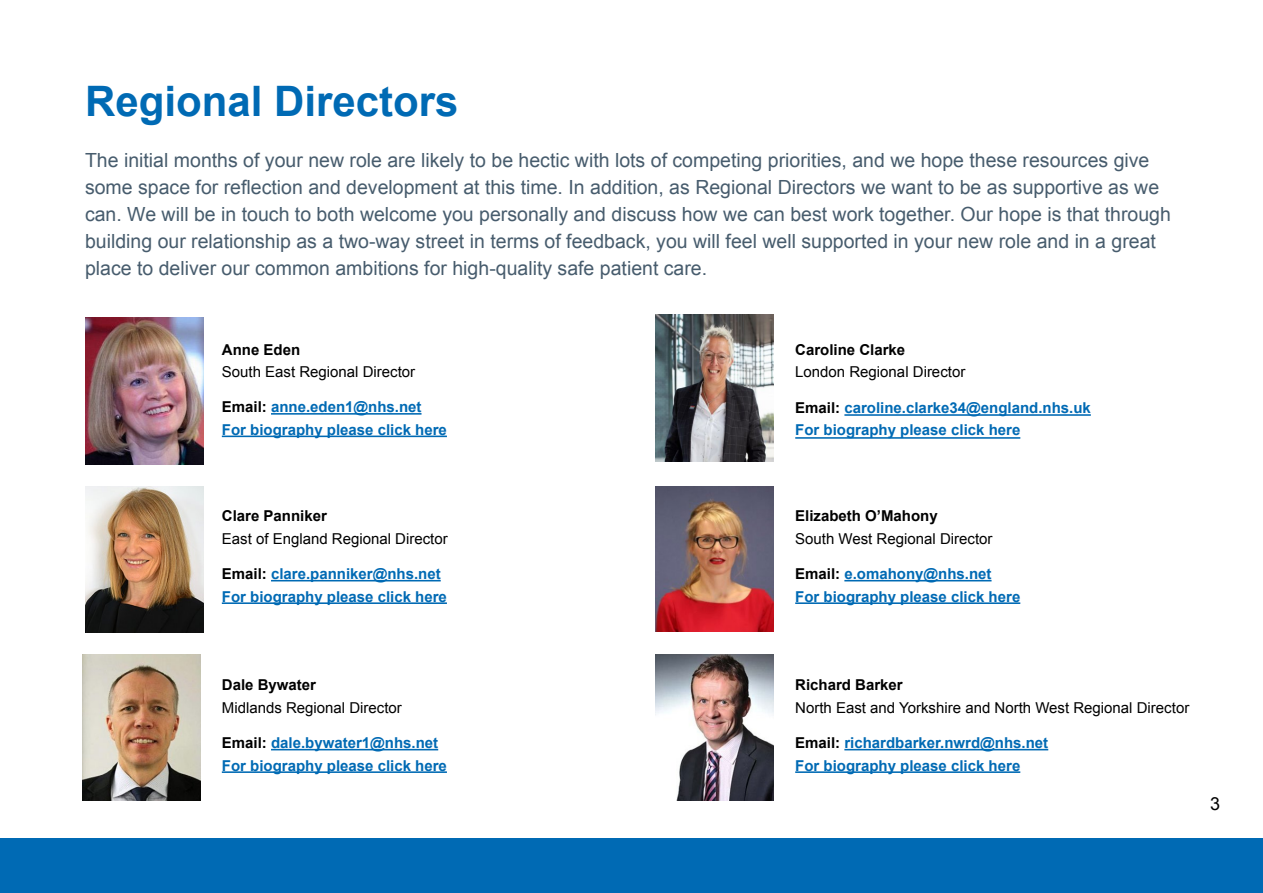
<style>
.page{position:relative;width:1263px;height:893px;background:#fff}
.page>*{position:absolute;margin:0;border:0;box-sizing:border-box;transform-origin:0 0}
.t1{font:700 42px "Arial";color:#006ab4}
.t2{font:19.5px/27px "Arial";color:#475c6d}
.t3{font:18px "Arial";color:#000}
.t4{font:700 15px/22.5px "Arial";color:#006ab4}
.t5{font:15px "Arial";color:#000}
.t6{font:700 15px "Arial";color:#000}
.s1{color:#000}
</style>
<div class="page">
<div style="left:0;top:839px;width:1263px;height:54px;background:#006ab4"></div>
<hr style="left:271px;top:413px;width:150px;height:2px;background:#006ab4">
<hr style="left:222px;top:436px;width:225px;height:1px;background:#006ab4">
<hr style="left:795px;top:437px;width:225px;height:2px;background:#006ab4">
<hr style="left:844px;top:414px;width:247px;height:2px;background:#006ab4">
<hr style="left:271px;top:580px;width:170px;height:1px;background:#006ab4">
<hr style="left:222px;top:602px;width:225px;height:2px;background:#006ab4">
<hr style="left:844px;top:580px;width:147px;height:1px;background:#006ab4">
<hr style="left:795px;top:602px;width:225px;height:2px;background:#006ab4">
<hr style="left:271px;top:749px;width:167px;height:1px;background:#006ab4">
<hr style="left:222px;top:771px;width:225px;height:2px;background:#006ab4">
<hr style="left:844px;top:749px;width:204px;height:1px;background:#006ab4">
<hr style="left:795px;top:771px;width:225px;height:2px;background:#006ab4">
<img style="left:85px;top:318px;width:118px;height:146px">
<img style="left:85px;top:486px;width:118px;height:146px">
<img style="left:82px;top:655px;width:119px;height:146px">
<img style="left:656px;top:486px;width:117px;height:146px">
<img style="left:656px;top:655px;width:117px;height:145px">
<img style="left:656px;top:315px;width:117px;height:146px">
<h1 class="t1" style="left:85px;top:73px;width:375px">Regional Directors</h1>
<p class="t2" style="left:85px;top:147px;width:1087px">The initial months of your new role are likely to be hectic with lots of competing priorities, and we hope these resources give some space for reflection and development at this time. In addition, as Regional Directors we want to be as supportive as we can. We will be in touch to both welcome you personally and discuss how we can best work together. Our hope is that through building our relationship as a two-way street in terms of feedback, you will feel well supported in your new role and in a great place to deliver our common ambitions for high-quality safe patient care.</p>
<p class="t6" style="left:222px;top:339px;width:80px">Anne Eden</p>
<p class="t5" style="left:222px;top:362px;width:195px">South East Regional Director</p>
<p class="t4" style="left:222px;top:396px;width:227px"><span class="s1">Email:</span> anne.eden1@nhs.net<br>For biography please click here</p>
<p class="t6" style="left:222px;top:506px;width:107px">Clare Panniker</p>
<p class="t5" style="left:222px;top:529px;width:227px">East of England Regional Director</p>
<p class="t4" style="left:222px;top:563px;width:227px"><span class="s1">Email:</span> clare.panniker@nhs.net<br>For biography please click here</p>
<p class="t6" style="left:795px;top:339px;width:112px">Caroline Clarke</p>
<p class="t5" style="left:795px;top:362px;width:172px">London Regional Director</p>
<p class="t4" style="left:795px;top:396px;width:297px"><span class="s1">Email:</span> caroline.clarke34@england.nhs.uk<br>For biography please click here</p>
<p class="t6" style="left:795px;top:506px;width:144px">Elizabeth O’Mahony</p>
<p class="t5" style="left:795px;top:529px;width:199px">South West Regional Director</p>
<p class="t4" style="left:795px;top:563px;width:227px"><span class="s1">Email:</span> e.omahony@nhs.net<br>For biography please click here</p>
<p class="t6" style="left:222px;top:675px;width:96px">Dale Bywater</p>
<p class="t5" style="left:222px;top:698px;width:182px">Midlands Regional Director</p>
<p class="t4" style="left:222px;top:732px;width:227px"><span class="s1">Email:</span> dale.bywater1@nhs.net<br>For biography please click here</p>
<p class="t6" style="left:795px;top:675px;width:109px">Richard Barker</p>
<p class="t5" style="left:795px;top:698px;width:396px">North East and Yorkshire and North West Regional Director</p>
<p class="t4" style="left:795px;top:732px;width:255px"><span class="s1">Email:</span> richardbarker.nwrd@nhs.net<br>For biography please click here</p>
<p class="t3" style="left:1210px;top:791px;width:12px">3</p>
</div>
